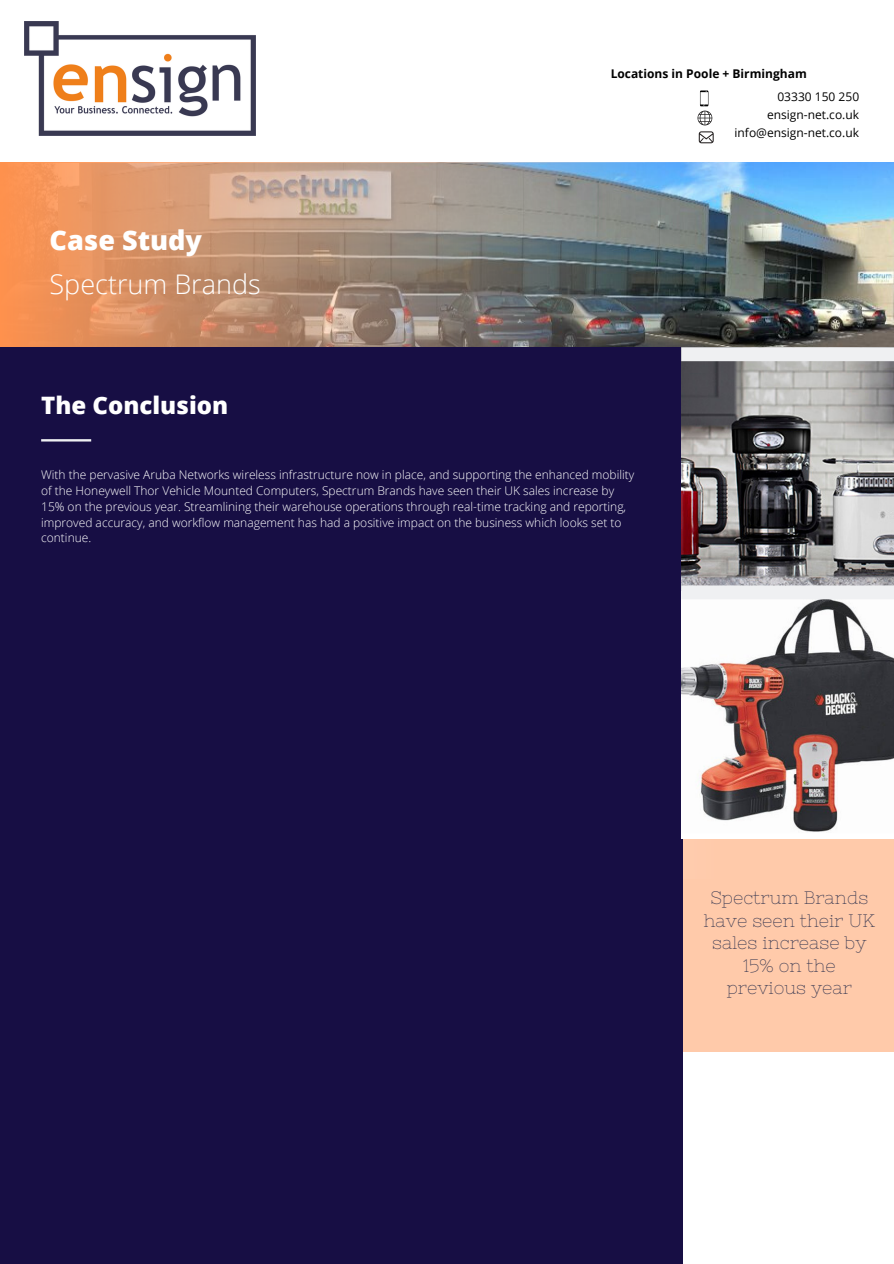
<style>
.page{position:relative;width:894px;height:1264px;background:#fff}
.page>*{position:absolute;margin:0;border:0;box-sizing:border-box;transform-origin:0 0}
.t1{font:300 27px "Open Sans";color:#fff}
.t2{font:800 27px "Open Sans";color:#fff}
.t3{font:800 24px "Open Sans";color:#fff}
.t4{font:18px/22.5px "Nixie One";color:#393952;text-align:center}
.t5{font:300 12px/15.8px "Open Sans";color:#fff}
.t6{font:700 12px/22.6px "Open Sans";color:#000}
.t7{font:12px/17.7px "Open Sans";color:#000;text-align:right}
.s1{font-weight:400}
</style>
<div class="page">
<img style="left:25px;top:22px;width:230px;height:113px">
<img style="left:715px;top:163px;width:178px;height:184px">
<div style="left:680px;top:838px;width:213px;height:213px;background:#ffcaaa"></div>
<img style="left:0;top:163px;width:715px;height:715px">
<div style="left:0;top:347px;width:682px;height:916px;background:#170e44"></div>
<svg style="left:697px;top:90px;width:15px;height:35px"></svg>
<svg style="left:698px;top:131px;width:15px;height:12px"></svg>
<svg style="left:41px;top:439px;width:50px;height:2px"></svg>
<img style="left:681px;top:361px;width:212px;height:477px">
<svg style="left:681px;top:585px;width:212px;height:14px"></svg>
<svg style="left:681px;top:347px;width:212px;height:14px"></svg>
<h1 class="t2" style="left:50px;top:221px;width:154px">Case Study</h1>
<h1 class="t1" style="left:50px;top:265px;width:212px">Spectrum Brands</h1>
<h2 class="t3" style="left:41px;top:388px;width:188px">The Conclusion</h2>
<p class="t6" style="left:777px;top:62px;width:83px;text-indent:-167px">Locations in Poole + Birmingham<br><span class="s1">0</span><span class="s1">3330 150 250</span></p>
<p class="t7" style="left:734px;top:105px;width:126px">ensign-net.co.uk info@ensign-net.co.uk</p>
<p class="t5" style="left:41px;top:466px;width:594px">With the pervasive Aruba Networks wireless infrastructure now in place, and supporting the enhanced mobility of the Honeywell Thor Vehicle Mounted Computers, Spectrum Brands have seen their UK sales increase by 15% on the previous year. Streamlining their warehouse operations through real-time tracking and reporting, improved accuracy, and workflow management has had a positive impact on the business which looks set to continue.</p>
<h3 class="t4" style="left:703px;top:886px;width:173px">Spectrum Brands have seen their UK sales increase by<br>15% on the previous year</h3>
</div>
